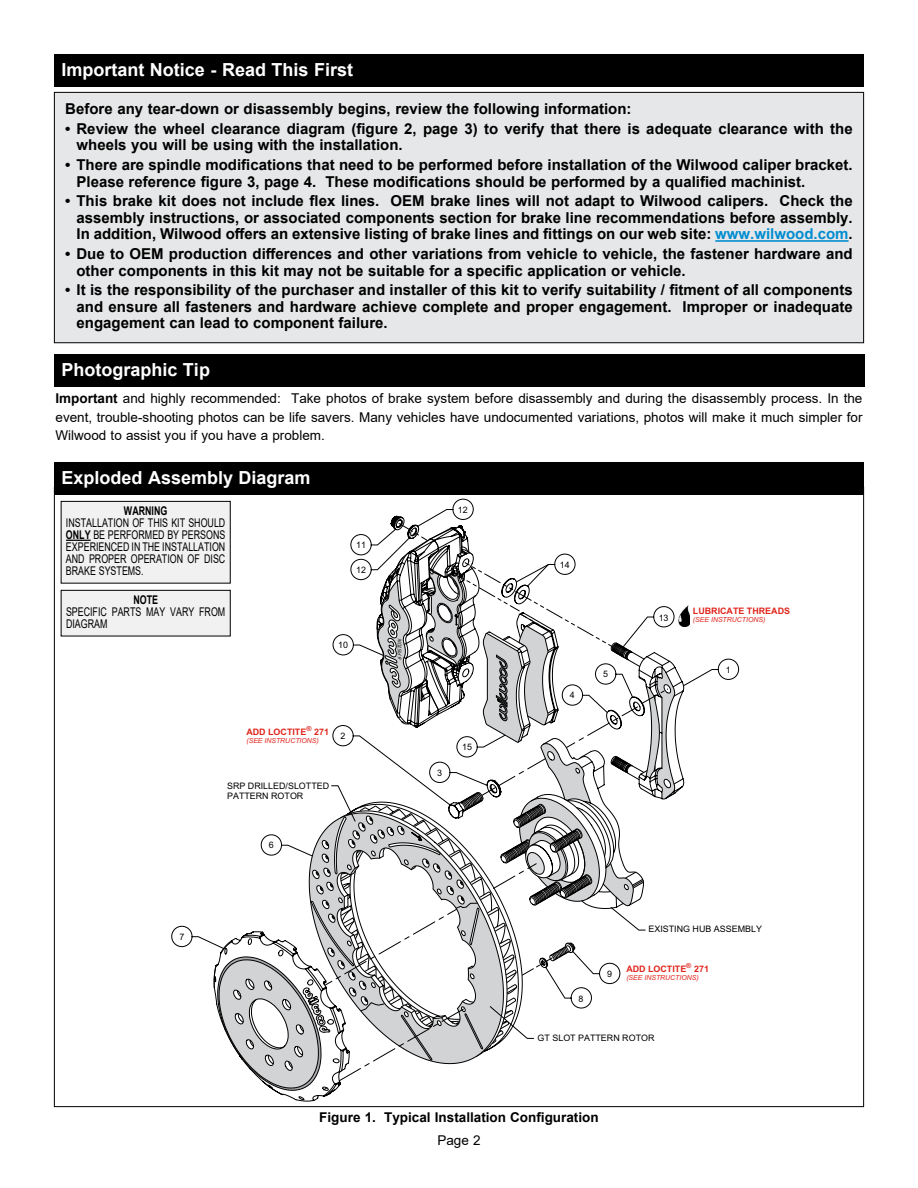
<style>
.page{position:relative;width:918px;height:1188px;background:#fff}
.page>*{position:absolute;margin:0;border:0;box-sizing:border-box;transform-origin:0 0}
.t1{font:700 18px "Arial";color:#fff}
.t2{font:700 15px/16.5px "Arial";color:#000}
.t3{font:13.5px/18.3px "Arial";color:#000;text-align:justify}
.t4{font:700 13.5px "Arial";color:#000}
.t5{font:12px/12px "Arial";color:#000;text-align:justify;scale:.74 1}
.t6{font:700 12px "Arial";color:#000;scale:.74 1}
.t7{font:8.85px/10.6px "Arial";color:#000}
.t8{font:700 8.85px "Arial";color:#e0251c}
.t9{font:italic 6.9px "Arial";color:#e0251c}
.t10{font:italic 5.4px "Myriad Pro";color:#020202}
.s1{color:#008cd1}
.s2{font-weight:700}
</style>
<div class="page">
<svg style="left:172px;top:499px;width:567px;height:602px"></svg>
<img style="left:678px;top:606px;width:12px;height:20px">
<div style="left:54px;top:462px;width:810px;height:32px;background:#000"></div>
<div style="left:54px;top:54px;width:810px;height:32px;background:#000"></div>
<div style="left:54px;top:92px;width:810px;height:251px;background:#e6e7e8"></div>
<hr style="left:715px;top:240px;width:134px;height:2px;background:#008cd1">
<div style="left:54px;top:92px;width:810px;height:251px;border:1px solid #000"></div>
<div style="left:61px;top:501px;width:169px;height:82px;background:#f1f1f2"></div>
<svg style="left:66px;top:540px;width:25px;height:1px"></svg>
<div style="left:61px;top:501px;width:170px;height:83px;border:1px solid #000"></div>
<div style="left:61px;top:590px;width:169px;height:46px;background:#f1f1f2"></div>
<div style="left:61px;top:590px;width:170px;height:46px;border:1px solid #000"></div>
<div style="left:54px;top:354px;width:810px;height:32px;background:#000"></div>
<p class="t1" style="left:62px;top:57px;width:293px">Important Notice - Read This First</p>
<p class="t2" style="left:65px;top:101px;width:568px">Before any tear-down or disassembly begins, review the following information:</p>
<p class="t2" style="left:76px;top:121px;width:778px;text-indent:-11px">• Review the wheel clearance diagram (figure 2, page 3) to verify that there is adequate clearance with the wheels you will be using with the installation.</p>
<p class="t2" style="left:76px;top:157px;width:778px;text-indent:-11px">• There are spindle modifications that need to be performed before installation of the Wilwood caliper bracket.<br>Please reference figure 3, page 4. These modifications should be performed by a qualified machinist.</p>
<p class="t2" style="left:76px;top:193px;width:778px;text-align:justify;text-indent:-11px">• This brake kit does not include flex lines. OEM brake lines will not adapt to Wilwood calipers. Check the assembly instructions, or associated components section for brake line recommendations before assembly.<br>In addition, Wilwood offers an extensive listing of brake lines and fittings on our web site: <span class="s1">www.wilwood.com</span>.</p>
<p class="t2" style="left:76px;top:246px;width:778px;text-indent:-11px">• Due to OEM production differences and other variations from vehicle to vehicle, the fastener hardware and other components in this kit may not be suitable for a specific application or vehicle.</p>
<p class="t2" style="left:76px;top:282px;width:778px;text-align:justify;text-indent:-11px">• It is the responsibility of the purchaser and installer of this kit to verify suitability / fitment of all components and ensure all fasteners and hardware achieve complete and proper engagement. Improper or inadequate engagement can lead to component failure.</p>
<p class="t1" style="left:62px;top:357px;width:150px">Photographic Tip</p>
<p class="t3" style="left:56px;top:389px;width:808px"><span class="s2">Important</span> and highly recommended: Take photos of brake system before disassembly and during the disassembly process. In the event, trouble-shooting photos can be life savers. Many vehicles have undocumented variations, photos will make it much simpler for Wilwood to assist you if you have a problem.</p>
<p class="t1" style="left:62px;top:465px;width:251px">Exploded Assembly Diagram</p>
<p class="t6" style="left:124px;top:502px;width:60px">WARNING</p>
<p class="t5" style="left:66px;top:517px;width:217px">INSTALLATION OF THIS KIT SHOULD <span class="s2">ONLY</span> BE PERFORMED BY PERSONS EXPERIENCED IN THE INSTALLATION AND PROPER OPERATION OF DISC BRAKE SYSTEMS.</p>
<p class="t6" style="left:133px;top:591px;width:35px">NOTE</p>
<p class="t5" style="left:66px;top:606px;width:217px">SPECIFIC PARTS MAY VARY FROM<br>DIAGRAM</p>
<p class="t7" style="left:356px;top:539px;width:11px">11</p>
<p class="t7" style="left:356px;top:564px;width:11px">12</p>
<p class="t7" style="left:338px;top:640px;width:11px">10</p>
<p class="t8" style="left:246px;top:726px;width:84px">ADD LOCTITE<sup>®</sup> 271</p>
<p class="t9" style="left:246px;top:737px;width:74px">(SEE INSTRUCTIONS)</p>
<p class="t7" style="left:341px;top:730px;width:6px">2</p>
<p class="t7" style="left:227px;top:780px;width:104px">SRP DRILLED/SLOTTED<br>PATTERN ROTOR</p>
<p class="t7" style="left:269px;top:840px;width:6px">6</p>
<p class="t10" style="left:396px;top:660px;width:24px;rotate:-90deg">6PISTON</p>
<p class="t7" style="left:179px;top:931px;width:6px">7</p>
<p class="t7" style="left:458px;top:505px;width:11px">12</p>
<p class="t7" style="left:437px;top:767px;width:6px">3</p>
<p class="t7" style="left:462px;top:742px;width:11px">15</p>
<p class="t7" style="left:560px;top:560px;width:11px">14</p>
<p class="t7" style="left:570px;top:690px;width:6px">4</p>
<p class="t7" style="left:603px;top:669px;width:6px">5</p>
<p class="t7" style="left:659px;top:612px;width:11px">13</p>
<p class="t8" style="left:693px;top:605px;width:99px">LUBRICATE THREADS</p>
<p class="t9" style="left:693px;top:616px;width:74px">(SEE INSTRUCTIONS)</p>
<p class="t7" style="left:726px;top:665px;width:6px">1</p>
<p class="t7" style="left:579px;top:993px;width:6px">8</p>
<p class="t7" style="left:607px;top:969px;width:6px">9</p>
<p class="t7" style="left:649px;top:924px;width:115px">EXISTING HUB ASSEMBLY</p>
<p class="t8" style="left:626px;top:963px;width:84px">ADD LOCTITE<sup>®</sup> 271</p>
<p class="t9" style="left:626px;top:974px;width:74px">(SEE INSTRUCTIONS)</p>
<p class="t7" style="left:538px;top:1033px;width:118px">GT SLOT PATTERN ROTOR</p>
<p class="t4" style="left:319px;top:1108px;width:281px">Figure 1. Typical Installation Configuration</p>
<p class="t3" style="left:437px;top:1131px;width:45px">Page 2</p>
</div>
